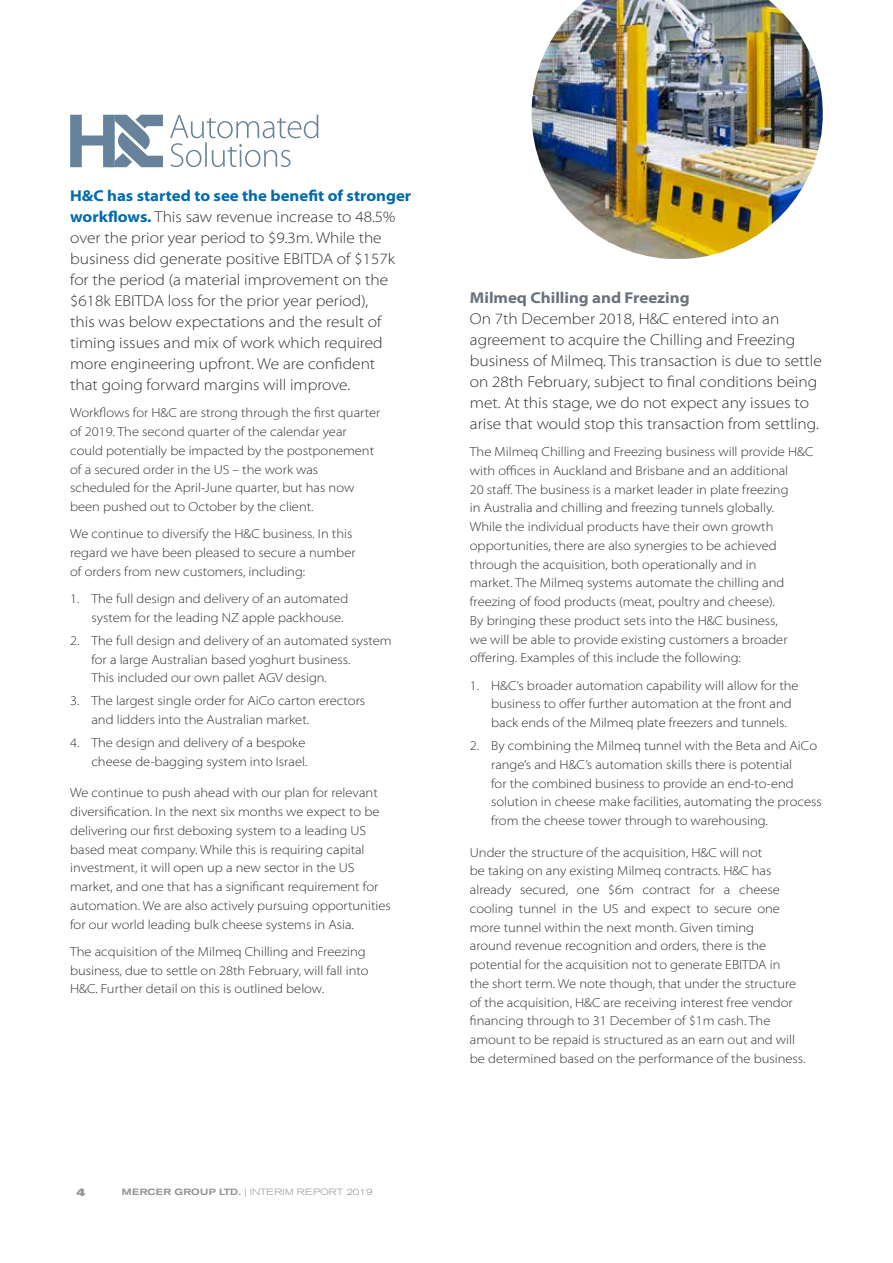
<style>
.page{position:relative;width:893px;height:1263px;background:#fff}
.page>*{position:absolute;margin:0;border:0;box-sizing:border-box;transform-origin:0 0}
.t1{font:300 semi-expanded 15.75px/21px "Myriad Pro";color:#2b2b2c}
.t2{font:700 semi-expanded 15.75px "Myriad Pro";color:#69727d}
.t3{font:300 semi-expanded 13.2px/18.8px "Myriad Pro";color:#2b2b2c}
.t4{font:10.5px "Univers LT Std X Black Ex";color:#919396}
.t5{font:300 expanded 9px "Akzidenz Grotesk BE";letter-spacing:.02em;color:#919396}
.s1{font-weight:700;color:#006bae}
.s2{font-weight:500}
</style>
<div class="page">
<svg style="left:70px;top:115px;width:93px;height:52px"></svg>
<svg style="left:170px;top:115px;width:148px;height:52px"></svg>
<img style="left:531px;top:0;width:292px;height:259px">
<p class="t1" style="left:70px;top:185px;width:343px"><span class="s1">H&amp;C has started to see the benefit of stronger workflows.</span> This saw revenue increase to 48.5% over the prior year period to $9.3m. While the business did generate positive EBITDA of $157k for the period (a material improvement on the $618k EBITDA loss for the prior year period),<br>this was below expectations and the result of timing issues and mix of work which required more engineering upfront. We are confident<br>that going forward margins will improve.</p>
<p class="t3" style="left:70px;top:404px;width:312px">Workflows for H&amp;C are strong through the first quarter of 2019. The second quarter of the calendar year could potentially be impacted by the postponement of a secured order in the US – the work was scheduled for the April-June quarter, but has now been pushed out to October by the client.</p>
<p class="t3" style="left:70px;top:525px;width:287px">We continue to diversify the H&amp;C business. In this regard we have been pleased to secure a number of orders from new customers, including:</p>
<p class="t3" style="left:91px;top:589px;width:258px;text-indent:-21px">1. The full design and delivery of an automated system for the leading NZ apple packhouse.</p>
<p class="t3" style="left:91px;top:631px;width:302px;text-indent:-21px">2. The full design and delivery of an automated system for a large Australian based yoghurt business.<br>This included our own pallet AGV design.</p>
<p class="t3" style="left:91px;top:692px;width:275px;text-indent:-21px">3. The largest single order for AiCo carton erectors and lidders into the Australian market.</p>
<p class="t3" style="left:70px;top:733px;width:238px;text-align:right">4. The design and delivery of a bespoke cheese de-bagging system into Israel.</p>
<p class="t3" style="left:70px;top:784px;width:322px">We continue to push ahead with our plan for relevant diversification. In the next six months we expect to be delivering our first deboxing system to a leading US based meat company. While this is requiring capital investment, it will open up a new sector in the US market, and one that has a significant requirement for automation. We are also actively pursuing opportunities for our world leading bulk cheese systems in Asia.</p>
<p class="t3" style="left:70px;top:942px;width:300px">The acquisition of the Milmeq Chilling and Freezing business, due to settle on 28th February, will fall into<br>H&amp;C. Further detail on this is outlined below.</p>
<p class="t4" style="left:77px;top:1186px;width:10px">4</p>
<p class="t5" style="left:122px;top:1187px;width:252px"><span class="s2">MERCER GROUP LTD. |</span> INTERIM REPORT 2019</p>
<p class="t2" style="left:470px;top:288px;width:221px">Milmeq Chilling and Freezing</p>
<p class="t1" style="left:470px;top:308px;width:354px">On 7th December 2018, H&amp;C entered into an agreement to acquire the Chilling and Freezing business of Milmeq. This transaction is due to settle on 28th February, subject to final conditions being met. At this stage, we do not expect any issues to arise that would stop this transaction from settling.</p>
<p class="t3" style="left:470px;top:442px;width:345px">The Milmeq Chilling and Freezing business will provide H&amp;C with offices in Auckland and Brisbane and an additional<br>20 staff. The business is a market leader in plate freezing<br>in Australia and chilling and freezing tunnels globally.<br>While the individual products have their own growth opportunities, there are also synergies to be achieved through the acquisition, both operationally and in<br>market. The Milmeq systems automate the chilling and freezing of food products (meat, poultry and cheese).<br>By bringing these product sets into the H&amp;C business,<br>we will be able to provide existing customers a broader offering. Examples of this include the following:</p>
<p class="t3" style="left:491px;top:676px;width:309px;text-indent:-21px">1. H&amp;C’s broader automation capability will allow for the business to offer further automation at the front and back ends of the Milmeq plate freezers and tunnels.</p>
<p class="t3" style="left:491px;top:736px;width:332px;text-indent:-21px">2. By combining the Milmeq tunnel with the Beta and AiCo range’s and H&amp;C’s automation skills there is potential<br>for the combined business to provide an end-to-end solution in cheese make facilities, automating the process from the cheese tower through to warehousing.</p>
<p class="t3" style="left:470px;top:843px;width:337px">Under the structure of the acquisition, H&amp;C will not<br>be taking on any existing Milmeq contracts. H&amp;C has already secured, one $6m contract for a cheese cooling tunnel in the US and expect to secure one more tunnel within the next month. Given timing<br>around revenue recognition and orders, there is the potential for the acquisition not to generate EBITDA in<br>the short term. We note though, that under the structure of the acquisition, H&amp;C are receiving interest free vendor financing through to 31 December of $1m cash. The amount to be repaid is structured as an earn out and will be determined based on the performance of the business.</p>
</div>
